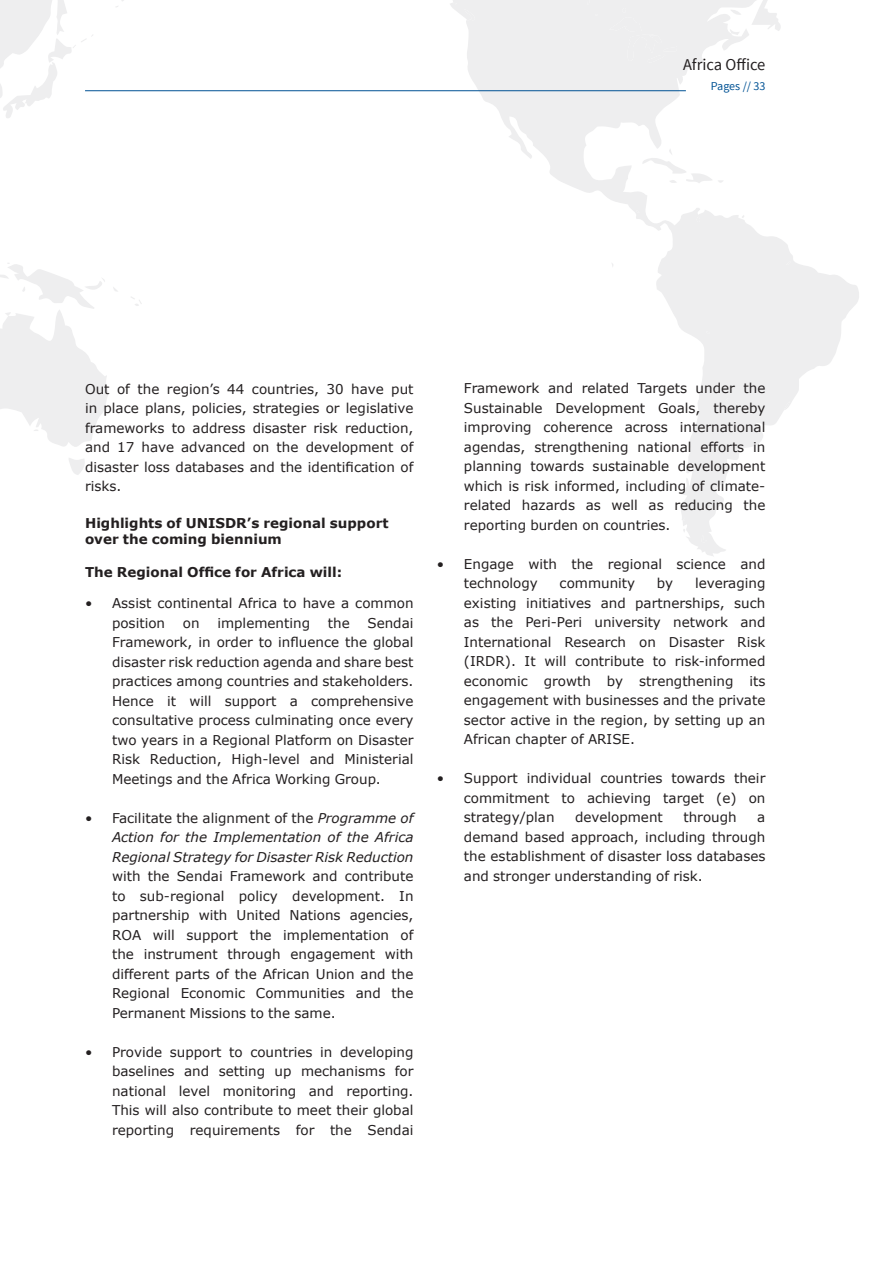
<style>
.page{position:relative;width:893px;height:1263px;background:#fff}
.page>*{position:absolute;margin:0;border:0;box-sizing:border-box;transform-origin:0 0}
.t1{font:16.5px "Source Sans Pro";color:#231f20}
.t2{font:13.5px/19.5px "Verdana";color:#231f20;text-align:justify}
.t3{font:italic 13.5px/19.5px "Verdana";color:#231f20;text-align:justify}
.t4{font:700 13.5px/16.2px "Verdana";color:#231f20}
.t5{font:12px "Source Sans Pro";color:#005294}
.s1{font-style:normal}
</style>
<div class="page">
<svg style="left:0;top:0;width:269px;height:98px"></svg>
<svg style="left:276px;top:0;width:583px;height:556px"></svg>
<svg style="left:751px;top:0;width:30px;height:31px"></svg>
<svg style="left:69px;top:458px;width:16px;height:17px"></svg>
<svg style="left:730px;top:9px;width:11px;height:7px"></svg>
<svg style="left:730px;top:29px;width:10px;height:6px"></svg>
<svg style="left:642px;top:148px;width:82px;height:36px"></svg>
<svg style="left:611px;top:262px;width:3px;height:6px"></svg>
<svg style="left:115px;top:5px;width:4px;height:3px"></svg>
<svg style="left:131px;top:297px;width:11px;height:9px"></svg>
<svg style="left:0;top:263px;width:118px;height:184px"></svg>
<svg style="left:464px;top:9px;width:11px;height:12px"></svg>
<svg style="left:701px;top:535px;width:6px;height:8px"></svg>
<svg style="left:784px;top:401px;width:6px;height:9px"></svg>
<svg style="left:696px;top:217px;width:5px;height:5px"></svg>
<svg style="left:587px;top:0;width:4px;height:5px"></svg>
<svg style="left:735px;top:402px;width:5px;height:3px"></svg>
<svg style="left:786px;top:261px;width:5px;height:4px"></svg>
<svg style="left:705px;top:331px;width:5px;height:3px"></svg>
<svg style="left:759px;top:391px;width:4px;height:3px"></svg>
<svg style="left:725px;top:398px;width:3px;height:4px"></svg>
<svg style="left:636px;top:210px;width:4px;height:3px"></svg>
<svg style="left:453px;top:2px;width:4px;height:3px"></svg>
<svg style="left:2px;top:0;width:92px;height:118px"></svg>
<div style="left:609px;top:8px;width:68px;height:55px;background:#eeeeef"></div>
<hr style="left:85px;top:90px;width:601px;height:1px;background:#005294">
<p class="t1" style="left:683px;top:54px;width:84px">Africa Office</p>
<p class="t5" style="left:711px;top:79px;width:56px">Pages // 33</p>
<p class="t2" style="left:85px;top:379px;width:330px">Out of the region’s 44 countries, 30 have put in place plans, policies, strategies or legislative frameworks to address disaster risk reduction, and 17 have advanced on the development of disaster loss databases and the identification of risks.</p>
<p class="t4" style="left:85px;top:515px;width:305px">Highlights of UNISDR’s regional support over the coming biennium</p>
<p class="t4" style="left:85px;top:564px;width:259px">The Regional Office for Africa will:</p>
<p class="t2" style="left:112px;top:593px;width:303px;text-indent:-27px">• Assist continental Africa to have a common position</p>
<p class="t2" style="left:112px;top:613px;width:303px;text-indent:255px">Sendai Framework, in order to influence the global disaster risk reduction agenda and share best practices among countries and stakeholders.<br>Hence it will support a comprehensive consultative process culminating once every two years in a Regional Platform on Disaster Risk Reduction, High-level and Ministerial Meetings and the Africa Working Group.</p>
<p class="t3" style="left:112px;top:808px;width:303px;text-indent:-27px"><span class="s1">• Facilitate the alignment of the</span> Programme of Action for the Implementation of the Africa Regional Strategy for Disaster Risk Reduction</p>
<p class="t2" style="left:112px;top:866px;width:303px">with the Sendai Framework and contribute to sub-regional policy development. In partnership with United Nations agencies, ROA will support the implementation of the instrument through engagement with different parts of the African Union and the Regional Economic Communities and the Permanent Missions to the same.</p>
<p class="t2" style="left:112px;top:1042px;width:303px;text-indent:-27px">• Provide support to countries in developing baselines and setting up mechanisms for national level monitoring and reporting.<br>This will also contribute to meet their global reporting requirements for the Sendai</p>
<p class="t2" style="left:183px;top:613px;width:18px">on</p>
<p class="t2" style="left:217px;top:613px;width:94px">implementing</p>
<p class="t2" style="left:328px;top:613px;width:23px">the</p>
<p class="t2" style="left:464px;top:379px;width:303px">Framework and related Targets under the Sustainable Development Goals, thereby improving coherence across international agendas, strengthening national efforts in planning towards sustainable development which is risk informed, including of climate&shy;related hazards as well as reducing the reporting burden on countries.</p>
<p class="t2" style="left:464px;top:554px;width:303px;text-indent:-27px">• Engage with the regional science and technology</p>
<p class="t2" style="left:464px;top:574px;width:303px;text-indent:231px">leveraging existing initiatives and partnerships, such as the Peri-Peri university network and International Research on Disaster Risk (IRDR). It will contribute to risk-informed economic growth by strengthening its engagement with businesses and the private sector active in the region, by setting up an African chapter of ARISE.</p>
<p class="t2" style="left:464px;top:768px;width:303px;text-indent:-27px">• Support individual countries towards their commitment to achieving target (e) on strategy/plan</p>
<p class="t2" style="left:560px;top:574px;width:77px">community</p>
<p class="t2" style="left:657px;top:574px;width:18px">by</p>
<p class="t2" style="left:575px;top:807px;width:89px">development</p>
<p class="t2" style="left:683px;top:807px;width:55px">through</p>
<p class="t2" style="left:464px;top:807px;width:303px;text-indent:293px">a demand based approach, including through the establishment of disaster loss databases and stronger understanding of risk.</p>
</div>
